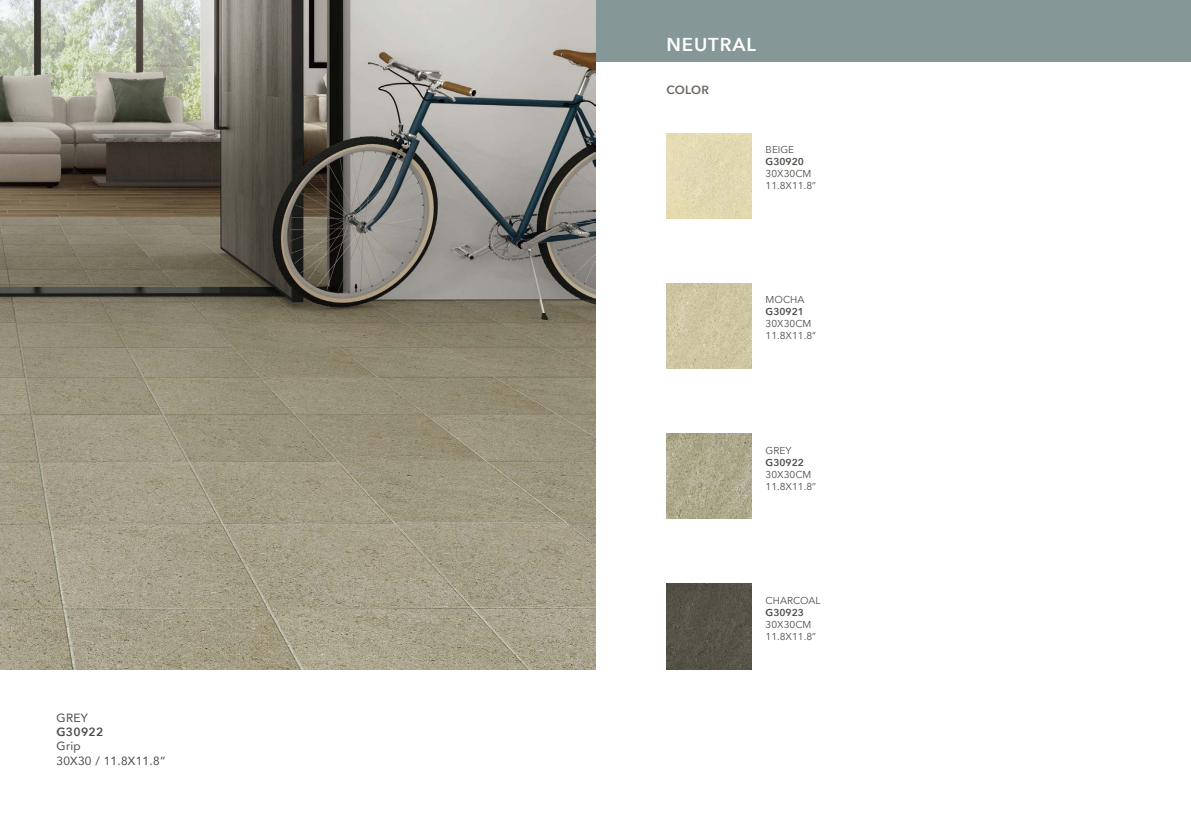
<style>
.page{position:relative;width:1191px;height:823px;background:#fff}
.page>*{position:absolute;margin:0;border:0;box-sizing:border-box;transform-origin:0 0}
.t1{font:600 18.6px "Avenir Next";letter-spacing:.05em;color:#fff}
.t2{font:11.9px/14.2px "Avenir";letter-spacing:.025em;color:#4e4b48}
.t3{font:600 11.9px "Avenir Next";letter-spacing:.025em;color:#4e4b48}
.t4{font:600 11.9px "Avenir Next";letter-spacing:.02em;color:#6d6661}
.t5{font:10px/12px "Avenir Next";color:#4e4b48}
.t6{font:600 10px "Avenir Next";color:#4e4b48}
</style>
<div class="page">
<div style="left:595px;top:0;width:596px;height:62px;background:#859796"></div>
<img style="left:0;top:0;width:595px;height:668px">
<img style="left:666px;top:133px;width:85px;height:85px">
<img style="left:666px;top:283px;width:85px;height:85px">
<img style="left:666px;top:433px;width:85px;height:85px">
<img style="left:666px;top:583px;width:85px;height:85px">
<p class="t2" style="left:56px;top:709px;width:33px">GREY</p>
<p class="t3" style="left:56px;top:721px;width:48px">G30922</p>
<p class="t2" style="left:56px;top:738px;width:111px">Grip<br>30X30 / 11.8X11.8”</p>
<h1 class="t1" style="left:666px;top:29px;width:91px">NEUTRAL</h1>
<p class="t4" style="left:666px;top:79px;width:44px">COLOR</p>
<p class="t5" style="left:765px;top:143px;width:30px">BEIGE</p>
<p class="t6" style="left:765px;top:153px;width:40px">G30920</p>
<p class="t5" style="left:765px;top:167px;width:52px">30X30CM<br>11.8X11.8”</p>
<p class="t5" style="left:765px;top:293px;width:40px">MOCHA</p>
<p class="t6" style="left:765px;top:303px;width:40px">G30921</p>
<p class="t5" style="left:765px;top:317px;width:52px">30X30CM<br>11.8X11.8”</p>
<p class="t5" style="left:765px;top:443px;width:27px">GREY</p>
<p class="t6" style="left:765px;top:453px;width:40px">G30922</p>
<p class="t5" style="left:765px;top:467px;width:52px">30X30CM<br>11.8X11.8”</p>
<p class="t5" style="left:765px;top:593px;width:56px">CHARCOAL</p>
<p class="t6" style="left:765px;top:603px;width:40px">G30923</p>
<p class="t5" style="left:765px;top:617px;width:52px">30X30CM<br>11.8X11.8”</p>
</div>
